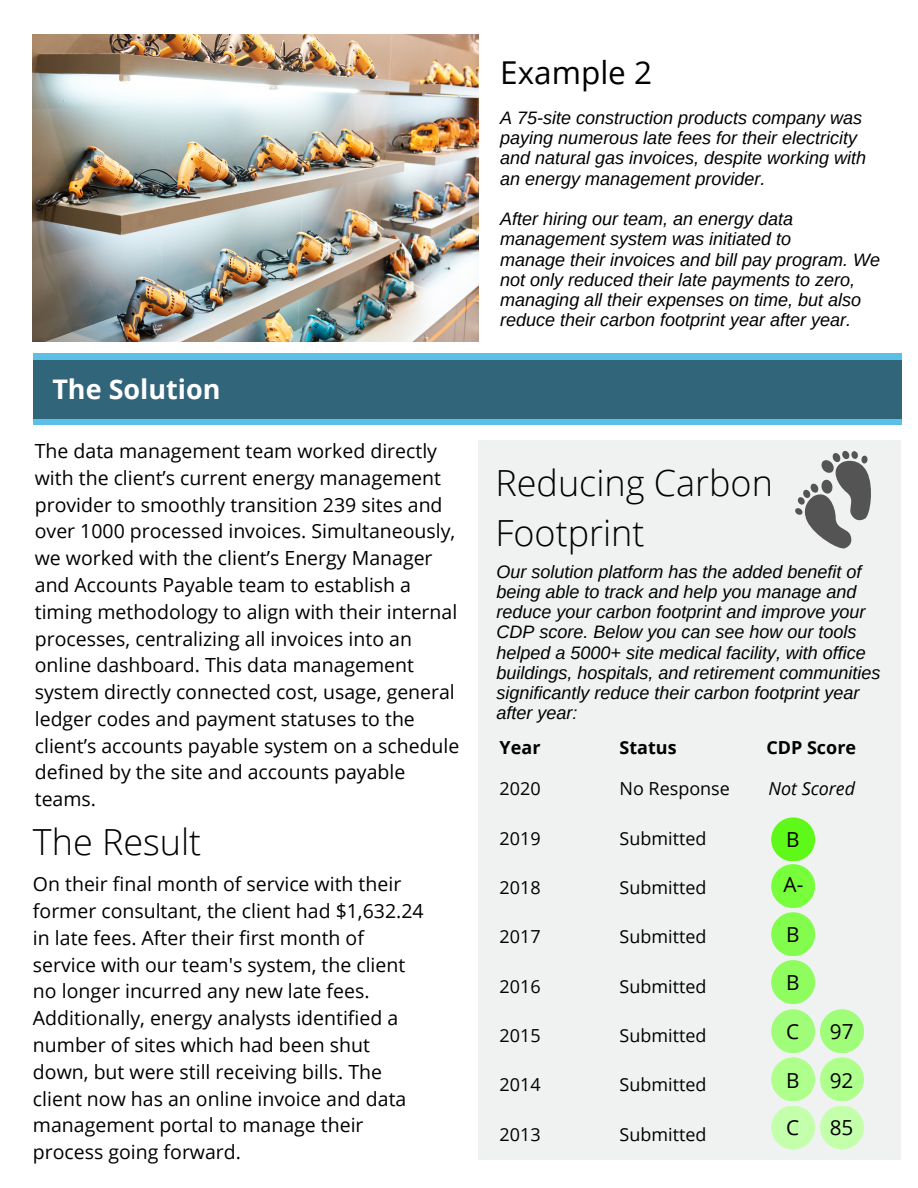
<style>
.page{position:relative;width:918px;height:1188px;background:#fff}
.page>*{position:absolute;margin:0;border:0;box-sizing:border-box;transform-origin:0 0}
.t1{font:300 36px/49.5px "Open Sans";color:#000}
.t2{font:31.5px "Open Sans";color:#000}
.t3{font:700 27px "Open Sans";color:#fff}
.t4{font:20.7px "Open Sans";color:#000}
.t5{font:19.5px/26.8px "Open Sans";color:#000}
.t6{font:italic 18px/20.2px "Arimo";color:#000}
.t7{font:18px "Open Sans";color:#000}
.t8{font:700 18px "Open Sans";color:#000}
.t9{font:italic 18px "Open Sans";color:#000}
</style>
<div class="page">
<img style="left:33px;top:35px;width:445px;height:307px">
<svg style="left:33px;top:354px;width:868px;height:71px;background:#58b8dc"></svg>
<div style="left:33px;top:360px;width:868px;height:58px;background:#31657a"></div>
<div style="left:479px;top:440px;width:422px;height:719px;background:#f0f1f1"></div>
<div style="left:771px;top:817px;width:44px;height:44px;background:#5ef819;border-radius:50%"></div>
<div style="left:771px;top:864px;width:44px;height:44px;background:#77ff3b;border-radius:50%"></div>
<div style="left:771px;top:912px;width:44px;height:44px;background:#83fd4d;border-radius:50%"></div>
<div style="left:771px;top:960px;width:44px;height:44px;background:#8ffd60;border-radius:50%"></div>
<div style="left:771px;top:1009px;width:44px;height:44px;background:#a0fd79;border-radius:50%"></div>
<div style="left:771px;top:1057px;width:44px;height:44px;background:#afff8d;border-radius:50%"></div>
<div style="left:771px;top:1106px;width:44px;height:44px;background:#c4ffab;border-radius:50%"></div>
<div style="left:820px;top:1106px;width:44px;height:44px;background:#c4ffab;border-radius:50%"></div>
<div style="left:820px;top:1057px;width:44px;height:44px;background:#afff8d;border-radius:50%"></div>
<div style="left:820px;top:1009px;width:44px;height:44px;background:#a0fd79;border-radius:50%"></div>
<svg style="left:795px;top:451px;width:76px;height:98px"></svg>
<p class="t3" style="left:52px;top:370px;width:170px">The Solution</p>
<p class="t5" style="left:35px;top:437px;width:426px">The data management team worked directly with the client’s current energy management provider to smoothly transition 239 sites and over 1000 processed invoices. Simultaneously, we worked with the client’s Energy Manager and Accounts Payable team to establish a timing methodology to align with their internal processes, centralizing all invoices into an online dashboard. This data management system directly connected cost, usage, general ledger codes and payment statuses to the client’s accounts payable system on a schedule defined by the site and accounts payable teams.</p>
<p class="t1" style="left:33px;top:816px;width:170px">The Result</p>
<p class="t5" style="left:33px;top:870px;width:392px">On their final month of service with their former consultant, the client had $1,632.24 in late fees. After their first month of service with our team's system, the client no longer incurred any new late fees.<br>Additionally, energy analysts identified a number of sites which had been shut down, but were still receiving bills. The client now has an online invoice and data management portal to manage their process going forward.</p>
<p class="t2" style="left:500px;top:50px;width:153px">Example 2</p>
<h4 class="t6" style="left:500px;top:108px;width:367px">A 75-site construction products company was paying numerous late fees for their electricity and natural gas invoices, despite working with an energy management provider.</h4>
<p class="t6" style="left:500px;top:209px;width:294px">After hiring our team, an energy data management system was initiated to</p>
<p class="t6" style="left:500px;top:249px;width:381px">manage their invoices and bill pay program. We not only reduced their late payments to zero, managing all their expenses on time, but also reduce their carbon footprint year after year.</p>
<p class="t1" style="left:496px;top:457px;width:279px">Reducing Carbon<br>Footprint</p>
<p class="t6" style="left:497px;top:561px;width:385px">Our solution platform has the added benefit of being able to track and help you manage and reduce your carbon footprint and improve your CDP score. Below you can see how our tools helped a 5000+ site medical facility, with office buildings, hospitals, and retirement communities significantly reduce their carbon footprint year after year:</p>
<p class="t8" style="left:500px;top:735px;width:42px">Year</p>
<h1 class="t8" style="left:620px;top:735px;width:59px">Status</h1>
<p class="t8" style="left:766px;top:735px;width:91px">CDP Score</p>
<h6 class="t7" style="left:500px;top:776px;width:43px">2020</h6>
<h6 class="t7" style="left:500px;top:825px;width:43px">2019</h6>
<h6 class="t7" style="left:500px;top:875px;width:43px">2018</h6>
<p class="t7" style="left:500px;top:924px;width:43px">2017</p>
<p class="t7" style="left:500px;top:973px;width:43px">2016</p>
<p class="t7" style="left:500px;top:1023px;width:43px">2015</p>
<p class="t7" style="left:500px;top:1072px;width:43px">2014</p>
<p class="t7" style="left:500px;top:1122px;width:43px">2013</p>
<p class="t9" style="left:768px;top:776px;width:88px">Not Scored</p>
<h2 class="t7" style="left:620px;top:776px;width:112px">No Response</h2>
<p class="t7" style="left:620px;top:825px;width:88px">Submitted</p>
<p class="t7" style="left:620px;top:875px;width:88px">Submitted</p>
<p class="t7" style="left:620px;top:924px;width:88px">Submitted</p>
<h3 class="t7" style="left:620px;top:973px;width:88px">Submitted</h3>
<h5 class="t7" style="left:620px;top:1023px;width:88px">Submitted</h5>
<h1 class="t7" style="left:620px;top:1072px;width:88px">Submitted</h1>
<h5 class="t7" style="left:620px;top:1122px;width:88px">Submitted</h5>
<p class="t4" style="left:786px;top:824px;width:15px">B</p>
<p class="t4" style="left:784px;top:870px;width:21px">A-</p>
<p class="t4" style="left:786px;top:920px;width:15px">B</p>
<p class="t4" style="left:786px;top:968px;width:15px">B</p>
<p class="t4" style="left:786px;top:1017px;width:15px">C</p>
<p class="t4" style="left:830px;top:1017px;width:25px">97</p>
<p class="t4" style="left:830px;top:1065px;width:25px">92</p>
<p class="t4" style="left:830px;top:1113px;width:25px">85</p>
<p class="t4" style="left:786px;top:1065px;width:15px">B</p>
<p class="t4" style="left:786px;top:1113px;width:15px">C</p>
</div>
